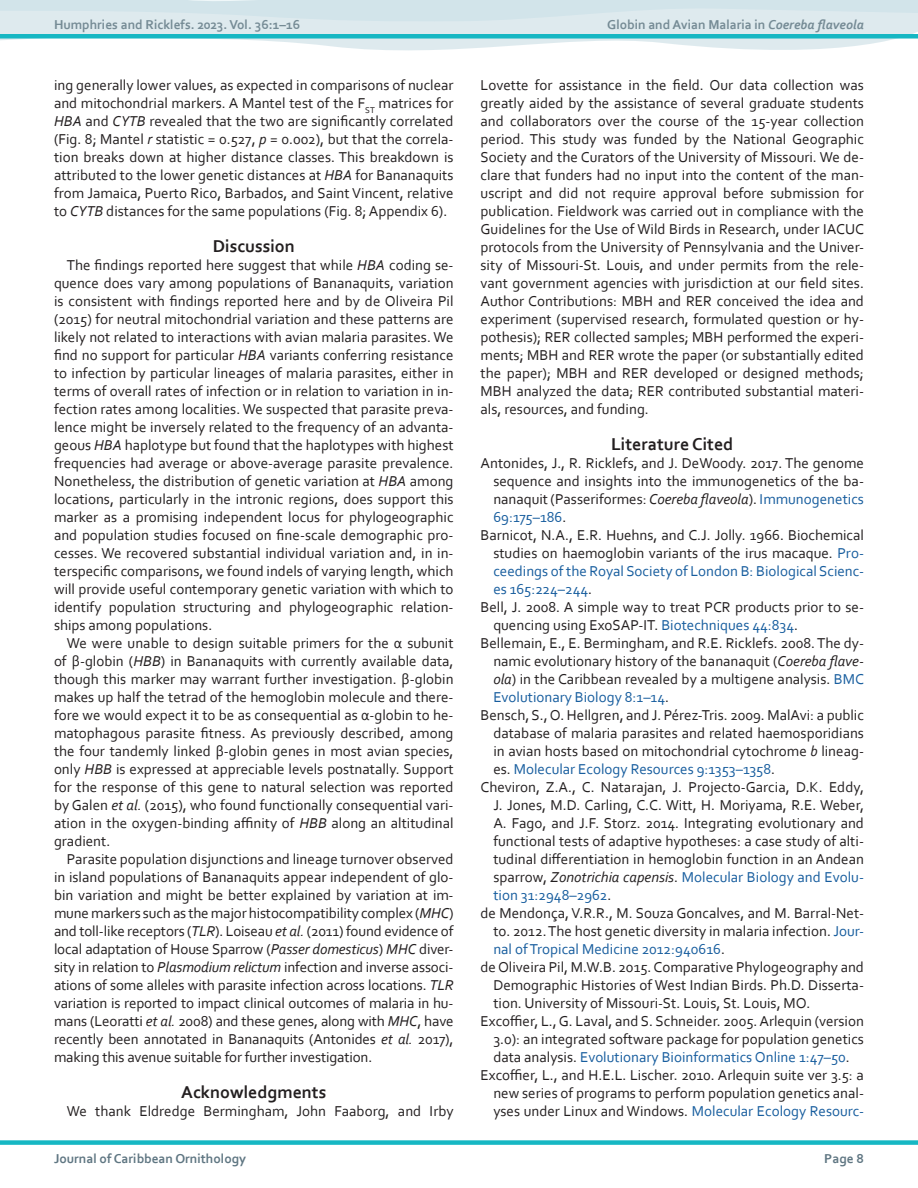
<style>
.page{position:relative;width:918px;height:1188px;background:#fff}
.page>*{position:absolute;margin:0;border:0;box-sizing:border-box;transform-origin:0 0}
.Body_Heading_1__H2{font:700 18px "Corbel";color:#231f20}
.main_body_text__P{font:15px/18px "Corbel";color:#231f20;text-align:justify}
.Citation__P{font:15px/18px "Corbel";color:#231f20;text-align:justify}
.t1{font:700 13.5px "Corbel";color:#758b95}
.t2{font:700 13.5px "Corbel";color:#5f7682}
.s1{font-style:italic}
.s2{color:#175d9e}
</style>
<div class="page">
<svg style="left:0;top:0;width:918px;height:51px;fill:#deeaee"></svg>
<div style="left:0;top:1140px;width:918px;height:5px;background:#16b7c3"></div>
<div style="left:0;top:34px;width:918px;height:5px;background:#16b7c3"></div>
<p class="t1" style="left:54px;top:16px;width:248px">Humphries and Ricklefs. 2023. Vol. 36:1–16</p>
<p class="t1" style="left:607px;top:16px;width:258px">Globin and Avian Malaria in <span class="s1">Coereba flaveola</span></p>
<p class="main_body_text__P" style="left:54px;top:76px;width:401px">ing generally lower values, as expected in comparisons of nuclear and mitochondrial markers. A Mantel test of the F<sub>ST</sub> matrices for <span class="s1">HBA</span> and <span class="s1">CYTB</span> revealed that the two are significantly correlated (Fig. 8; Mantel <span class="s1">r</span> statistic = 0.527, <span class="s1">p</span> = 0.002), but that the correla&shy;tion breaks down at higher distance classes. This breakdown is attributed to the lower genetic distances at <span class="s1">HBA</span> for Bananaquits from Jamaica, Puerto Rico, Barbados, and Saint Vincent, relative to <span class="s1">CYTB</span> distances for the same populations (Fig. 8; Appendix 6).</p>
<h2 class="Body_Heading_1__H2" style="left:213px;top:235px;width:83px">Discussion</h2>
<p class="main_body_text__P" style="left:54px;top:256px;width:401px;text-indent:13px">The findings reported here suggest that while <span class="s1">HBA</span> coding se&shy;quence does vary among populations of Bananaquits, variation is consistent with findings reported here and by de Oliveira Pil (2015) for neutral mitochondrial variation and these patterns are likely not related to interactions with avian malaria parasites. We find no support for particular <span class="s1">HBA</span> variants conferring resistance to infection by particular lineages of malaria parasites, either in terms of overall rates of infection or in relation to variation in in&shy;fection rates among localities. We suspected that parasite preva&shy;lence might be inversely related to the frequency of an advanta&shy;geous <span class="s1">HBA</span> haplotype but found that the haplotypes with highest frequencies had average or above-average parasite prevalence.<br>Nonetheless, the distribution of genetic variation at <span class="s1">HBA</span> among locations, particularly in the intronic regions, does support this marker as a promising independent locus for phylogeographic and population studies focused on fine-scale demographic pro&shy;cesses. We recovered substantial individual variation and, in in&shy;terspecific comparisons, we found indels of varying length, which will provide useful contemporary genetic variation with which to identify population structuring and phylogeographic relation&shy;ships among populations.</p>
<p class="main_body_text__P" style="left:54px;top:634px;width:401px;text-indent:13px">We were unable to design suitable primers for the α subunit of β-globin (<span class="s1">HBB</span>) in Bananaquits with currently available data, though this marker may warrant further investigation. β-globin makes up half the tetrad of the hemoglobin molecule and there&shy;fore we would expect it to be as consequential as α-globin to he&shy;matophagous parasite fitness. As previously described, among the four tandemly linked β-globin genes in most avian species, only <span class="s1">HBB</span> is expressed at appreciable levels postnatally. Support for the response of this gene to natural selection was reported by Galen <span class="s1">et al.</span> (2015), who found functionally consequential vari&shy;ation in the oxygen-binding affinity of <span class="s1">HBB</span> along an altitudinal gradient.</p>
<p class="main_body_text__P" style="left:54px;top:850px;width:401px;text-indent:13px">Parasite population disjunctions and lineage turnover observed in island populations of Bananaquits appear independent of glo&shy;bin variation and might be better explained by variation at im&shy;mune markers such as the major histocompatibility complex (<span class="s1">MHC</span>) and toll-like receptors (<span class="s1">TLR</span>). Loiseau <span class="s1">et al.</span> (2011) found evidence of local adaptation of House Sparrow (<span class="s1">Passer domesticus</span>) <span class="s1">MHC</span> diver&shy;sity in relation to <span class="s1">Plasmodium relictum</span> infection and inverse associ&shy;ations of some alleles with parasite infection across locations. <span class="s1">TLR </span>variation is reported to impact clinical outcomes of malaria in hu&shy;mans (Leoratti <span class="s1">et al.</span> 2008) and these genes, along with <span class="s1">MHC</span>, have recently been annotated in Bananaquits (Antonides <span class="s1">et al.</span> 2017), making this avenue suitable for further investigation.</p>
<h2 class="Body_Heading_1__H2" style="left:181px;top:1081px;width:147px">Acknowledgments</h2>
<p class="main_body_text__P" style="left:67px;top:1102px;width:388px">We thank Eldredge Bermingham, John Faaborg, and Irby</p>
<p class="main_body_text__P" style="left:481px;top:76px;width:385px">Lovette for assistance in the field. Our data collection was greatly aided by the assistance of several graduate students and collaborators over the course of the 15-year collection period. This study was funded by the National Geographic Society and the Curators of the University of Missouri. We de&shy;clare that funders had no input into the content of the man&shy;uscript and did not require approval before submission for publication. Fieldwork was carried out in compliance with the Guidelines for the Use of Wild Birds in Research, under IACUC protocols from the University of Pennsylvania and the Univer&shy;sity of Missouri-St. Louis, and under permits from the rele&shy;vant government agencies with jurisdiction at our field sites.<br>Author Contributions: MBH and RER conceived the idea and experiment (supervised research, formulated question or hy&shy;pothesis); RER collected samples; MBH performed the experi&shy;ments; MBH and RER wrote the paper (or substantially edited the paper); MBH and RER developed or designed methods; MBH analyzed the data; RER contributed substantial materi&shy;als, resources, and funding.</p>
<h2 class="Body_Heading_1__H2" style="left:611px;top:433px;width:124px">Literature Cited</h2>
<p class="Citation__P" style="left:493px;top:454px;width:372px;text-indent:-13px">Antonides, J., R. Ricklefs, and J. DeWoody. 2017. The genome sequence and insights into the immunogenetics of the ba&shy;nanaquit (Passeriformes: <span class="s1">Coereba flaveola</span>). <span class="s2">Immunogenetics 69:175–186</span>.</p>
<p class="Citation__P" style="left:493px;top:526px;width:372px;text-indent:-13px">Barnicot, N.A., E.R. Huehns, and C.J. Jolly. 1966. Biochemical studies on haemoglobin variants of the irus macaque. <span class="s2">Pro&shy;ceedings of the Royal Society of London B: Biological Scienc&shy;es 165:224–244</span>.</p>
<p class="Citation__P" style="left:493px;top:598px;width:372px;text-indent:-13px">Bell, J. 2008. A simple way to treat PCR products prior to se&shy;quencing using ExoSAP-IT. <span class="s2">Biotechniques 44:834</span>.</p>
<p class="Citation__P" style="left:493px;top:634px;width:372px;text-indent:-13px">Bellemain, E., E. Bermingham, and R.E. Ricklefs. 2008. The dy&shy;namic evolutionary history of the bananaquit (<span class="s1">Coereba flave&shy;ola</span>) in the Caribbean revealed by a multigene analysis. <span class="s2">BMC Evolutionary Biology 8:1–14</span>.</p>
<p class="Citation__P" style="left:493px;top:706px;width:372px;text-indent:-13px">Bensch, S., O. Hellgren, and J. Pérez-Tris. 2009. MalAvi: a public database of malaria parasites and related haemosporidians in avian hosts based on mitochondrial cytochrome <span class="s1">b</span> lineag&shy;es. <span class="s2">Molecular Ecology Resources 9:1353–1358</span>.</p>
<p class="Citation__P" style="left:493px;top:778px;width:372px;text-indent:-13px">Cheviron, Z.A., C. Natarajan, J. Projecto-Garcia, D.K. Eddy, J. Jones, M.D. Carling, C.C. Witt, H. Moriyama, R.E. Weber, A. Fago, and J.F. Storz. 2014. Integrating evolutionary and functional tests of adaptive hypotheses: a case study of alti&shy;tudinal differentiation in hemoglobin function in an Andean sparrow, <span class="s1">Zonotrichia capensis</span>. <span class="s2">Molecular Biology and Evolu&shy;tion 31:2948–2962</span>.</p>
<p class="Citation__P" style="left:493px;top:904px;width:372px;text-indent:-13px">de Mendonça, V.R.R., M. Souza Goncalves, and M. Barral-Net&shy;to. 2012. The host genetic diversity in malaria infection. <span class="s2">Jour&shy;nal of Tropical Medicine 2012:940616</span>.</p>
<p class="Citation__P" style="left:493px;top:958px;width:372px;text-indent:-13px">de Oliveira Pil, M.W.B. 2015. Comparative Phylogeography and Demographic Histories of West Indian Birds. Ph.D. Disserta&shy;tion. University of Missouri-St. Louis, St. Louis, MO.</p>
<p class="Citation__P" style="left:493px;top:1012px;width:372px;text-indent:-13px">Excoffier, L., G. Laval, and S. Schneider. 2005. Arlequin (version 3.0): an integrated software package for population genetics data analysis. <span class="s2">Evolutionary Bioinformatics Online 1:47–50</span>.</p>
<p class="Citation__P" style="left:493px;top:1066px;width:372px;text-indent:-13px">Excoffier, L., and H.E.L. Lischer. 2010. Arlequin suite ver 3.5: a new series of programs to perform population genetics anal&shy;yses under Linux and Windows. <span class="s2">Molecular Ecology Resourc-</span></p>
<p class="t2" style="left:54px;top:1150px;width:194px">Journal of Caribbean Ornithology</p>
<p class="t2" style="left:824px;top:1150px;width:41px">Page 8</p>
</div>
